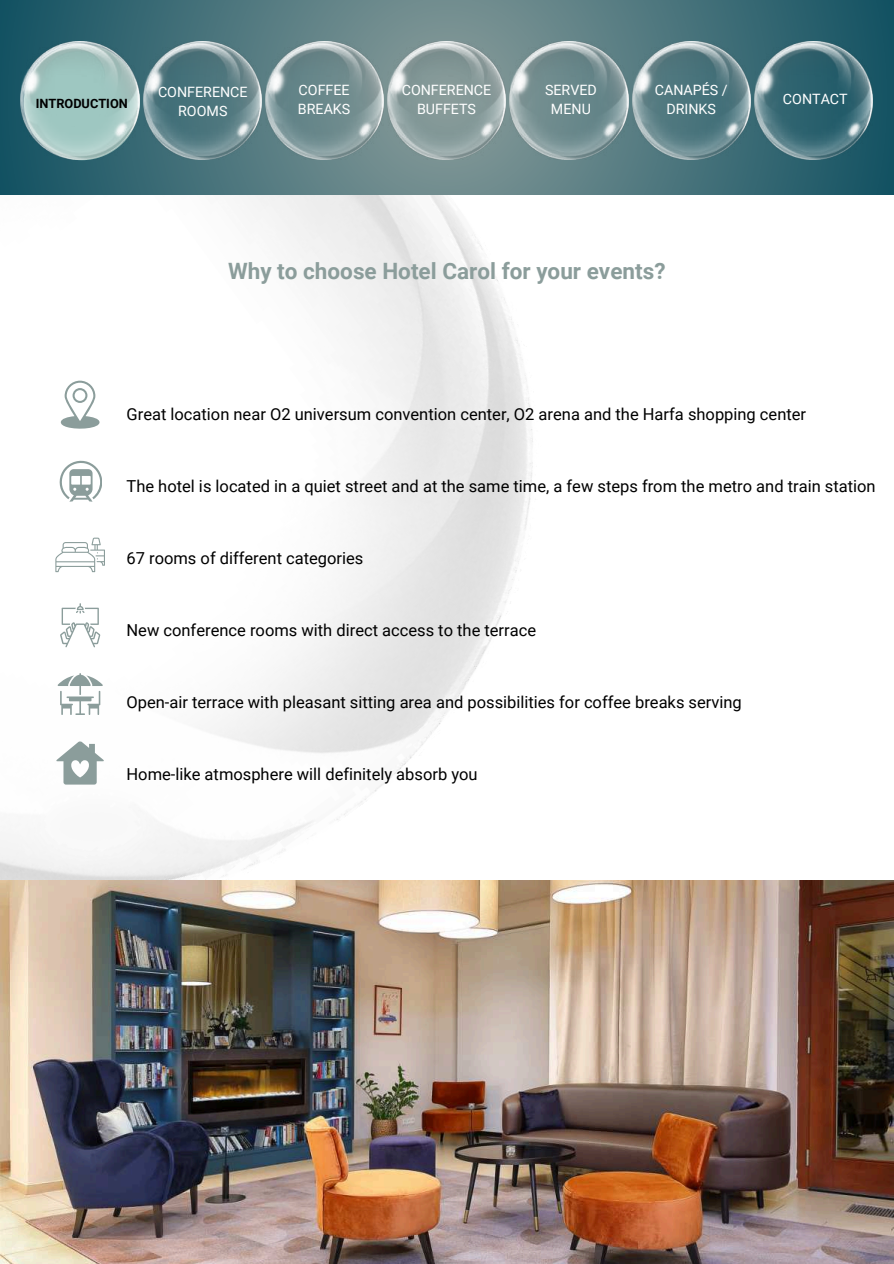
<style>
.page{position:relative;width:894px;height:1264px;background:#fff}
.page>*{position:absolute;margin:0;border:0;box-sizing:border-box;transform-origin:0 0}
.t1{font:700 22.5px "Roboto";color:#8b9d9b}
.t2{font:16.5px "Roboto";color:#000}
.t3{font:14.25px/19.2px "Roboto";color:#fff;text-align:center}
.t4{font:700 12.75px "Roboto";color:#000}
</style>
<div class="page">
<svg style="left:0;top:0;width:893px;height:195px;background:#47727b"></svg>
<img style="left:21px;top:41px;width:118px;height:118px">
<img style="left:265px;top:41px;width:118px;height:118px">
<img style="left:143px;top:41px;width:118px;height:118px">
<img style="left:632px;top:41px;width:118px;height:118px">
<img style="left:509px;top:41px;width:119px;height:118px">
<img style="left:387px;top:41px;width:118px;height:118px">
<img style="left:754px;top:41px;width:118px;height:118px">
<svg style="left:61px;top:380px;width:38px;height:49px"></svg>
<svg style="left:59px;top:460px;width:43px;height:41px"></svg>
<svg style="left:55px;top:537px;width:50px;height:35px"></svg>
<svg style="left:60px;top:603px;width:40px;height:44px"></svg>
<svg style="left:58px;top:673px;width:45px;height:41px"></svg>
<svg style="left:56px;top:741px;width:48px;height:43px"></svg>
<img style="left:0;top:880px;width:893px;height:383px">
<p class="t4" style="left:36px;top:94px;width:93px">INTRODUCTION</p>
<p class="t3" style="left:654px;top:79px;width:74px">CANAPÉS /<br>DRINKS</p>
<p class="t3" style="left:158px;top:81px;width:91px">CONFERENCE<br>ROOMS</p>
<p class="t3" style="left:545px;top:79px;width:53px">SERVED<br>MENU</p>
<p class="t3" style="left:298px;top:79px;width:54px;text-align:left">COFFEE<br>BREAKS</p>
<p class="t3" style="left:401px;top:80px;width:91px">CONFERENCE<br>BUFFETS</p>
<p class="t3" style="left:782px;top:89px;width:66px">CONTACT</p>
<h1 class="t1" style="left:228px;top:255px;width:439px">Why to choose Hotel Carol for your events?</h1>
<p class="t2" style="left:126px;top:402px;width:681px">Great location near O2 universum convention center, O2 arena and the Harfa shopping center</p>
<p class="t2" style="left:126px;top:474px;width:750px">The hotel is located in a quiet street and at the same time, a few steps from the metro and train station</p>
<p class="t2" style="left:126px;top:546px;width:238px">67 rooms of different categories</p>
<p class="t2" style="left:126px;top:618px;width:411px">New conference rooms with direct access to the terrace</p>
<p class="t2" style="left:126px;top:690px;width:616px">Open-air terrace with pleasant sitting area and possibilities for coffee breaks serving</p>
<p class="t2" style="left:126px;top:762px;width:352px">Home-like atmosphere will definitely absorb you</p>
</div>
